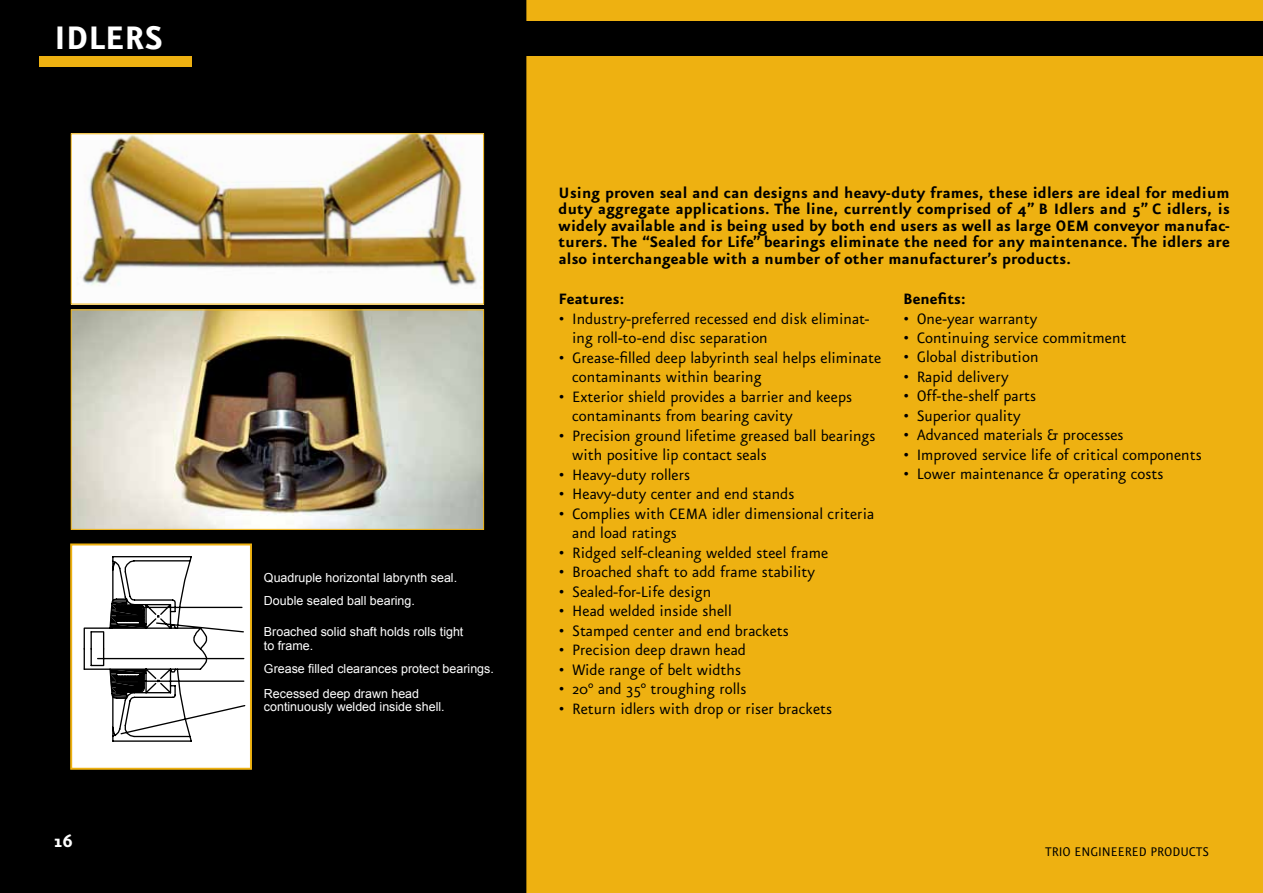
<style>
.page{position:relative;width:1263px;height:893px;background:#000}
.page>*{position:absolute;margin:0;border:0;box-sizing:border-box;transform-origin:0 0}
.t1{font:700 39px "Eureka Sans Pro";color:#fff}
.t2{font:700 21px "Eureka Sans Pro";color:#fff}
.t3{font:18px/19.5px "Eureka Sans Pro";color:#000}
.t4{font:700 18px/16.5px "Eureka Sans Pro";letter-spacing:.01em;color:#000;text-align:justify}
.t5{font:15px "Eureka Sans Pro";color:#000}
.t6{font:12.45px/23px "Arial";color:#fff}
</style>
<div class="page">
<div style="left:526px;top:0;width:737px;height:893px;background:#eeb111"></div>
<div style="left:39px;top:44px;width:152px;height:23px;background:#eeb111"></div>
<svg style="left:73px;top:546px;width:176px;height:221px;background:#e1e1e1"></svg>
<div style="left:70px;top:543px;width:182px;height:227px;border:2px solid #eeb111"></div>
<div style="left:39px;top:21px;width:1224px;height:34px;background:#000"></div>
<img style="left:73px;top:135px;width:409px;height:167px">
<img style="left:73px;top:311px;width:409px;height:217px">
<div style="left:71px;top:309px;width:413px;height:221px;border:1px solid #eeb111"></div>
<h1 class="t1" style="left:54px;top:17px;width:110px">IDLERS</h1>
<p class="t2" style="left:54px;top:829px;width:20px">16</p>
<p class="t6" style="left:264px;top:566px;width:195px">Quadruple horizontal labrynth seal.<br>Double sealed ball bearing.</p>
<p class="t6" style="left:264px;top:624px;width:201px;line-height:15px">Broached solid shaft holds rolls tight to frame.</p>
<p class="t6" style="left:264px;top:657px;width:231px;line-height:24.9px">Grease filled clearances protect bearings.<br>Recessed deep drawn head</p>
<p class="t6" style="left:264px;top:695px;width:182px">continuously welded inside shell.</p>
<p class="t4" style="left:559px;top:184px;width:673px">Using proven seal and can designs and heavy-duty frames, these idlers are ideal for medium duty aggregate applications. The line, currently comprised of 4” B Idlers and 5” C idlers, is widely available and is being used by both end users as well as large OEM conveyor manufac&shy;turers. The “Sealed for Life” bearings eliminate the need for any maintenance. The idlers are also interchangeable with a number of other manufacturer’s products.</p>
<p class="t4" style="left:559px;top:291px;width:67px">Features:</p>
<p class="t3" style="left:572px;top:309px;width:299px;text-indent:-14px">• Industry-preferred recessed end disk eliminat&shy;ing roll-to-end disc separation</p>
<p class="t3" style="left:572px;top:348px;width:311px;text-indent:-14px">• Grease-filled deep labyrinth seal helps eliminate contaminants within bearing</p>
<p class="t3" style="left:572px;top:387px;width:282px;text-indent:-14px">• Exterior shield provides a barrier and keeps contaminants from bearing cavity</p>
<p class="t3" style="left:572px;top:426px;width:305px;text-indent:-14px">• Precision ground lifetime greased ball bearings with positive lip contact seals</p>
<p class="t3" style="left:559px;top:465px;width:133px">• Heavy-duty rollers</p>
<p class="t3" style="left:559px;top:484px;width:237px">• Heavy-duty center and end stands</p>
<p class="t3" style="left:572px;top:504px;width:304px;text-indent:-14px">• Complies with CEMA idler dimensional criteria and load ratings</p>
<p class="t3" style="left:559px;top:543px;width:271px">• Ridged self-cleaning welded steel frame</p>
<p class="t3" style="left:559px;top:562px;width:258px">• Broached shaft to add frame stability</p>
<p class="t3" style="left:559px;top:582px;width:154px">• Sealed-for-Life design</p>
<p class="t3" style="left:559px;top:601px;width:175px">• Head welded inside shell</p>
<p class="t3" style="left:559px;top:621px;width:232px">• Stamped center and end brackets</p>
<p class="t3" style="left:559px;top:640px;width:189px">• Precision deep drawn head</p>
<p class="t3" style="left:559px;top:660px;width:184px">• Wide range of belt widths</p>
<p class="t3" style="left:559px;top:679px;width:189px">• 20° and 35° troughing rolls</p>
<p class="t3" style="left:559px;top:699px;width:275px">• Return idlers with drop or riser brackets</p>
<p class="t4" style="left:903px;top:291px;width:64px">Benefits:</p>
<p class="t3" style="left:903px;top:309px;width:136px">• One-year warranty</p>
<p class="t3" style="left:903px;top:328px;width:225px">• Continuing service commitment</p>
<p class="t3" style="left:903px;top:348px;width:137px">• Global distribution</p>
<p class="t3" style="left:903px;top:367px;width:107px">• Rapid delivery</p>
<p class="t3" style="left:903px;top:387px;width:134px">• Off-the-shelf parts</p>
<p class="t3" style="left:903px;top:406px;width:119px">• Superior quality</p>
<p class="t3" style="left:903px;top:426px;width:222px">• Advanced materials &amp; processes</p>
<p class="t3" style="left:903px;top:445px;width:300px">• Improved service life of critical components</p>
<p class="t3" style="left:903px;top:465px;width:262px">• Lower maintenance &amp; operating costs</p>
<p class="t5" style="left:1045px;top:843px;width:165px">TRIO ENGINEERED PRODUCTS</p>
</div>
